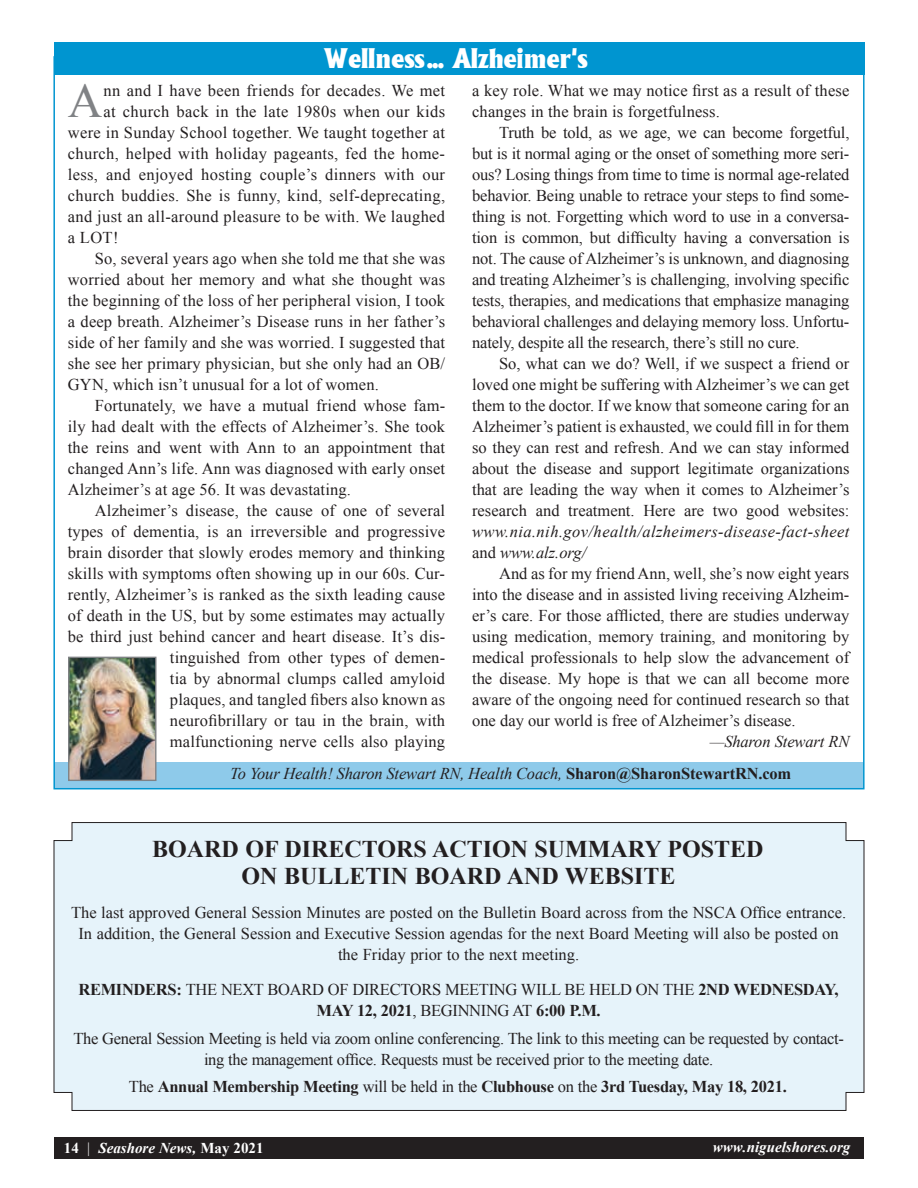
<style>
.page{position:relative;width:918px;height:1188px;background:#fff}
.page>*{position:absolute;margin:0;border:0;box-sizing:border-box;transform-origin:0 0}
.t1{font:48.15px "Times New Roman";color:#808285}
.t2{font:27px "Ankura S Si";letter-spacing:-.01em;color:#fff}
.t3{font:700 24px/27px "Times New Roman";color:#231f20;text-align:center}
.t4{font:16.5px/21px "Times New Roman";letter-spacing:.01em;color:#231f20;text-align:justify}
.t5{font:16.5px/21px "Times New Roman";letter-spacing:-.02em;color:#231f20;text-align:center}
.t6{font:italic 16.5px "Times New Roman";letter-spacing:-.01em;color:#231f20}
.t7{font:700 16.5px "Times New Roman";letter-spacing:-.02em;color:#231f20}
.t8{font:italic 16.5px/21px "Times New Roman";letter-spacing:.025em;color:#231f20}
.t9{font:italic 700 15px "Times New Roman";color:#fff}
.s1{font-style:normal}
.s2{font-weight:700;font-style:normal}
.s3{font-weight:700}
.s4{font-weight:400}
.s5{font-weight:400;font-style:normal}
</style>
<div class="page">
<div style="left:54px;top:1137px;width:810px;height:21px;background:#231f20"></div>
<div style="left:54px;top:762px;width:808px;height:27px;background:#8ecaea"></div>
<div style="left:54px;top:42px;width:811px;height:33px;background:#0095d0"></div>
<img style="left:70px;top:659px;width:84px;height:120px">
<div style="left:68px;top:657px;width:88px;height:124px;border:1px solid #808285"></div>
<svg style="left:53px;top:822px;width:812px;height:289px;background:#dfebf1"></svg>
<h2 class="t2" style="left:323px;top:45px;width:266px">Wellness... Alzheimer's</h2>
<h1 class="t1" style="left:68px;top:69px;width:36px">A</h1>
<p class="t4" style="left:104px;top:80px;width:343px">nn and I have been friends for decades. We met</p>
<p class="t4" style="left:104px;top:101px;width:343px">at church back in the late 1980s when our kids</p>
<p class="t4" style="left:68px;top:122px;width:379px">were in Sunday School together. We taught together at</p>
<p class="t4" style="left:68px;top:143px;width:379px">church, helped with holiday pageants, fed the home-</p>
<p class="t4" style="left:68px;top:164px;width:379px">less, and enjoyed hosting couple’s dinners with our</p>
<p class="t4" style="left:68px;top:185px;width:379px">church buddies. She is funny, kind, self-deprecating,</p>
<p class="t4" style="left:68px;top:206px;width:379px">and just an all-around pleasure to be with. We laughed</p>
<p class="t4" style="left:68px;top:227px;width:52px">a LOT!</p>
<p class="t4" style="left:95px;top:248px;width:352px">So, several years ago when she told me that she was</p>
<p class="t4" style="left:68px;top:269px;width:379px">worried about her memory and what she thought was</p>
<p class="t4" style="left:68px;top:290px;width:379px">the beginning of the loss of her peripheral vision, I took</p>
<p class="t4" style="left:68px;top:311px;width:379px">a deep breath. Alzheimer’s Disease runs in her father’s</p>
<p class="t4" style="left:68px;top:332px;width:379px">side of her family and she was worried. I suggested that</p>
<p class="t4" style="left:68px;top:353px;width:379px">she see her primary physician, but she only had an OB/</p>
<p class="t4" style="left:68px;top:374px;width:313px">GYN, which isn’t unusual for a lot of women.</p>
<p class="t4" style="left:95px;top:395px;width:352px">Fortunately, we have a mutual friend whose fam-</p>
<p class="t4" style="left:68px;top:416px;width:379px">ily had dealt with the effects of Alzheimer’s. She took</p>
<p class="t4" style="left:68px;top:437px;width:379px">the reins and went with Ann to an appointment that</p>
<p class="t4" style="left:68px;top:458px;width:379px">changed Ann’s life. Ann was diagnosed with early onset</p>
<p class="t4" style="left:68px;top:479px;width:285px">Alzheimer’s at age 56. It was devastating.</p>
<p class="t4" style="left:95px;top:500px;width:352px">Alzheimer’s disease, the cause of one of several</p>
<p class="t4" style="left:68px;top:521px;width:379px">types of dementia, is an irreversible and progressive</p>
<p class="t4" style="left:68px;top:542px;width:379px">brain disorder that slowly erodes memory and thinking</p>
<p class="t4" style="left:68px;top:563px;width:379px">skills with symptoms often showing up in our 60s. Cur-</p>
<p class="t4" style="left:68px;top:584px;width:379px">rently, Alzheimer’s is ranked as the sixth leading cause</p>
<p class="t4" style="left:68px;top:605px;width:379px">of death in the US, but by some estimates may actually</p>
<p class="t4" style="left:68px;top:626px;width:379px">be third just behind cancer and heart disease. It’s dis-</p>
<p class="t4" style="left:170px;top:647px;width:277px">tinguished from other types of demen-</p>
<p class="t4" style="left:170px;top:668px;width:277px">tia by abnormal clumps called amyloid</p>
<p class="t4" style="left:170px;top:689px;width:277px">plaques, and tangled fibers also known as</p>
<p class="t4" style="left:170px;top:710px;width:277px">neurofibrillary or tau in the brain, with</p>
<p class="t4" style="left:170px;top:731px;width:277px">malfunctioning nerve cells also playing</p>
<p class="t4" style="left:472px;top:80px;width:379px">a key role. What we may notice first as a result of these changes in the brain is forgetfulness.</p>
<p class="t4" style="left:472px;top:122px;width:379px;text-indent:27px">Truth be told, as we age, we can become forgetful, but is it normal aging or the onset of something more seri&shy;ous? Losing things from time to time is normal age-related behavior. Being unable to retrace your steps to find some&shy;thing is not. Forgetting which word to use in a conversa&shy;tion is common, but difficulty having a conversation is not. The cause of Alzheimer’s is unknown, and diagnosing and treating Alzheimer’s is challenging, involving specific tests, therapies, and medications that emphasize managing behavioral challenges and delaying memory loss. Unfortu&shy;nately, despite all the research, there’s still no cure.</p>
<p class="t4" style="left:472px;top:353px;width:379px;text-indent:27px">So, what can we do? Well, if we suspect a friend or loved one might be suffering with Alzheimer’s we can get them to the doctor. If we know that someone caring for an Alzheimer’s patient is exhausted, we could fill in for them so they can rest and refresh. And we can stay informed about the disease and support legitimate organizations that are leading the way when it comes to Alzheimer’s research and treatment. Here are two good websites:</p>
<p class="t8" style="left:472px;top:521px;width:379px">www.nia.nih.gov/health/alzheimers-disease-fact-sheet <span class="s1">and</span> www.alz.org/</p>
<p class="t4" style="left:472px;top:563px;width:379px;text-indent:27px">And as for my friend Ann, well, she’s now eight years into the disease and in assisted living receiving Alzheim&shy;er’s care. For those afflicted, there are studies underway using medication, memory training, and monitoring by medical professionals to help slow the advancement of the disease. My hope is that we can all become more aware of the ongoing need for continued research so that one day our world is free of Alzheimer’s disease.</p>
<p class="t6" style="left:710px;top:730px;width:141px">—Sharon Stewart RN</p>
<p class="t6" style="left:230px;top:762px;width:563px">To Your Health! Sharon Stewart RN, Health Coach, <span class="s2">Sharon@SharonStewartRN.com</span></p>
<h3 class="t3" style="left:152px;top:835px;width:613px">BOARD OF DIRECTORS ACTION SUMMARY POSTED<br>ON BULLETIN BOARD AND WEBSITE</h3>
<p class="t4" style="left:71px;top:902px;width:777px;text-align:center">The last approved General Session Minutes are posted on the Bulletin Board across from the NSCA Office entrance.<br>In addition, the General Session and Executive Session agendas for the next Board Meeting will also be posted on the Friday prior to the next meeting.</p>
<p class="t5" style="left:78px;top:979px;width:762px"><span class="s3">REMINDERS:</span> THE NEXT BOARD OF DIRECTORS MEETING WILL BE HELD ON THE <span class="s3">2ND WEDNESDAY,<br>MAY 12, 2021</span>, BEGINNING AT <span class="s3">6:00 P.M.</span></p>
<p class="t5" style="left:73px;top:1027px;width:772px">The General Session Meeting is held via zoom online conferencing. The link to this meeting can be requested by contact&shy;ing the management office. Requests must be received prior to the meeting date.</p>
<p class="t7" style="left:129px;top:1075px;width:659px"><span class="s4">The</span> Annual Membership Meeting <span class="s4">will be held in the</span> Clubhouse <span class="s4">on the</span> 3rd Tuesday, May 18, 2021.</p>
<p class="t9" style="left:64px;top:1137px;width:201px"><span class="s1">14</span> <span class="s5">|</span> Seashore News, <span class="s1">May 2021</span></p>
<p class="t9" style="left:713px;top:1137px;width:139px">www.niguelshores.org</p>
</div>
